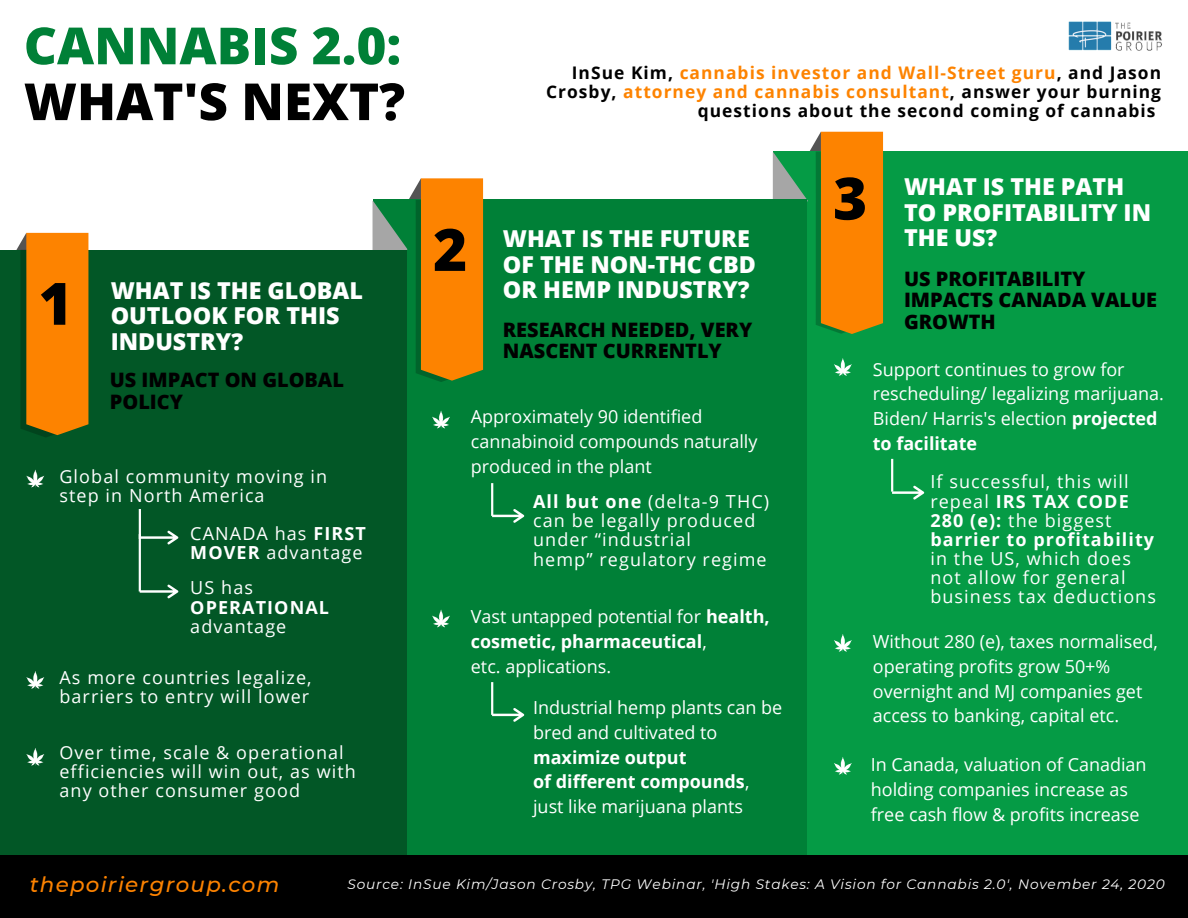
<style>
.page{position:relative;width:1188px;height:918px;background:#fff}
.page>*{position:absolute;margin:0;border:0;box-sizing:border-box;transform-origin:0 0}
.t1{font:800 58.35px "Open Sans";color:#000}
.t2{font:800 51.15px "Open Sans";color:#008037}
.t3{font:800 51.15px "Open Sans";color:#000}
.t4{font:800 23.25px/25.5px "Open Sans";color:#fff}
.t5{font:italic 500 21.45px "Montserrat";letter-spacing:.06em;color:#fd8300}
.t6{font:800 19.95px/21.8px "Open Sans";color:#000}
.t7{font:18px/24.8px "Open Sans";color:#fff}
.t8{font:18px/19.2px "Open Sans";letter-spacing:.06em;color:#fff}
.t9{font:700 18px/19.2px "Open Sans";letter-spacing:.06em;color:#fff}
.t10{font:700 18px/24.8px "Open Sans";color:#fff}
.t11{font:700 17.4px "Open Sans";letter-spacing:.06em;color:#fd8300}
.t12{font:700 17.4px "Open Sans";letter-spacing:.06em;color:#000}
.t13{font:italic 13.65px "Montserrat";letter-spacing:.06em;color:#fff}
.s1{font-weight:700}
.s2{color:#000}
.s3{font-weight:400}
</style>
<div class="page">
<div style="left:773px;top:152px;width:415px;height:749px;background:#059b45"></div>
<div style="left:373px;top:200px;width:434px;height:658px;background:#008037"></div>
<div style="left:0;top:250px;width:407px;height:623px;background:#025726"></div>
<div style="left:0;top:855px;width:1188px;height:63px;background:#000"></div>
<svg style="left:372px;top:178px;width:111px;height:204px"></svg>
<svg style="left:725px;top:132px;width:158px;height:202px"></svg>
<svg style="left:139px;top:509px;width:39px;height:89px"></svg>
<svg style="left:16px;top:233px;width:73px;height:255px"></svg>
<svg style="left:26px;top:671px;width:18px;height:18px"></svg>
<svg style="left:26px;top:748px;width:18px;height:18px"></svg>
<svg style="left:432px;top:411px;width:18px;height:18px"></svg>
<svg style="left:432px;top:609px;width:18px;height:18px"></svg>
<svg style="left:491px;top:483px;width:33px;height:40px"></svg>
<svg style="left:491px;top:682px;width:33px;height:40px"></svg>
<img style="left:1115px;top:22px;width:47px;height:29px">
<img style="left:1068px;top:21px;width:44px;height:30px">
<svg style="left:834px;top:358px;width:18px;height:18px"></svg>
<svg style="left:834px;top:634px;width:18px;height:18px"></svg>
<svg style="left:891px;top:459px;width:33px;height:41px"></svg>
<svg style="left:834px;top:757px;width:18px;height:18px"></svg>
<h2 class="t2" style="left:24px;top:10px;width:379px">CANNABIS 2.0:</h2>
<h2 class="t3" style="left:24px;top:65px;width:383px">WHAT'S NEXT?</h2>
<h1 class="t1" style="left:38px;top:262px;width:36px">1</h1>
<p class="t4" style="left:111px;top:277px;width:254px">WHAT IS THE GLOBAL<br>OUTLOOK FOR THIS<br>INDUSTRY?</p>
<p class="t6" style="left:110px;top:369px;width:236px">US IMPACT ON GLOBAL<br>POLICY</p>
<p class="t8" style="left:59px;top:466px;width:269px">Global community moving in step in North America</p>
<p class="t8" style="left:190px;top:523px;width:177px">CANADA has <span class="s1">FIRST<br>MOVER</span> advantage</p>
<p class="t7" style="left:190px;top:575px;width:64px">US has</p>
<p class="t9" style="left:190px;top:597px;width:140px">OPERATIONAL</p>
<p class="t8" style="left:190px;top:616px;width:98px">advantage</p>
<p class="t8" style="left:59px;top:668px;width:254px">As more countries legalize, barriers to entry will lower</p>
<p class="t8" style="left:59px;top:743px;width:298px">Over time, scale &amp; operational efficiencies will win out, as with any other consumer good</p>
<p class="t11" style="left:572px;top:61px;width:591px"><span class="s2">InSue Kim,</span> cannabis investor and Wall-Street guru<span class="s2">, and Jason</span></p>
<p class="t11" style="left:546px;top:80px;width:616px"><span class="s2">Crosby,</span> attorney and cannabis consultant<span class="s2">, answer your burning</span></p>
<p class="t12" style="left:698px;top:98px;width:459px">questions about the second coming of cannabis</p>
<h1 class="t1" style="left:433px;top:209px;width:36px">2</h1>
<p class="t4" style="left:503px;top:225px;width:255px">WHAT IS THE FUTURE<br>OF THE NON-THC CBD<br>OR HEMP INDUSTRY?</p>
<p class="t6" style="left:503px;top:318px;width:251px">RESEARCH NEEDED, VERY<br>NASCENT CURRENTLY</p>
<p class="t7" style="left:471px;top:404px;width:288px">Approximately 90 identified cannabinoid compounds naturally produced in the plant</p>
<p class="t8" style="left:533px;top:492px;width:238px"><span class="s1">All but one</span> (delta-9 THC) can be legally produced under “industrial<br>hemp” regulatory regime</p>
<p class="t7" style="left:471px;top:604px;width:300px">Vast untapped potential for <span class="s1">health, cosmetic, pharmaceutical</span>,<br>etc. applications.</p>
<p class="t7" style="left:533px;top:695px;width:251px">Industrial hemp plants can be bred and cultivated to</p>
<p class="t10" style="left:533px;top:744px;width:218px">maximize output<br>of different compounds<span class="s3">, just like marijuana plants</span></p>
<h1 class="t1" style="left:833px;top:157px;width:36px">3</h1>
<p class="t4" style="left:904px;top:173px;width:249px">WHAT IS THE PATH<br>TO PROFITABILITY IN<br>THE US?</p>
<p class="t6" style="left:904px;top:267px;width:255px">US PROFITABILITY<br>IMPACTS CANADA VALUE<br>GROWTH</p>
<p class="t7" style="left:873px;top:356px;width:293px">Support continues to grow for rescheduling/ legalizing marijuana.<br>Biden/ Harris's election <span class="s1">projected to facilitate</span></p>
<p class="t9" style="left:930px;top:472px;width:225px"><span class="s3">If successful, this will repeal</span> IRS TAX CODE<br>280 (e): <span class="s3">the biggest </span>barrier to profitability</p>
<p class="t8" style="left:930px;top:548px;width:227px">in the US, which does not allow for general business tax deductions</p>
<p class="t7" style="left:873px;top:629px;width:287px">Without 280 (e), taxes normalised, operating profits grow 50+% overnight and MJ companies get access to banking, capital etc.</p>
<p class="t7" style="left:871px;top:752px;width:277px">In Canada, valuation of Canadian holding companies increase as free cash flow &amp; profits increase</p>
<p class="t5" style="left:30px;top:871px;width:251px">thepoiriergroup.com</p>
<p class="t13" style="left:347px;top:876px;width:819px">Source: InSue Kim/Jason Crosby, TPG Webinar, 'High Stakes: A Vision for Cannabis 2.0', November 24, 2020</p>
</div>
